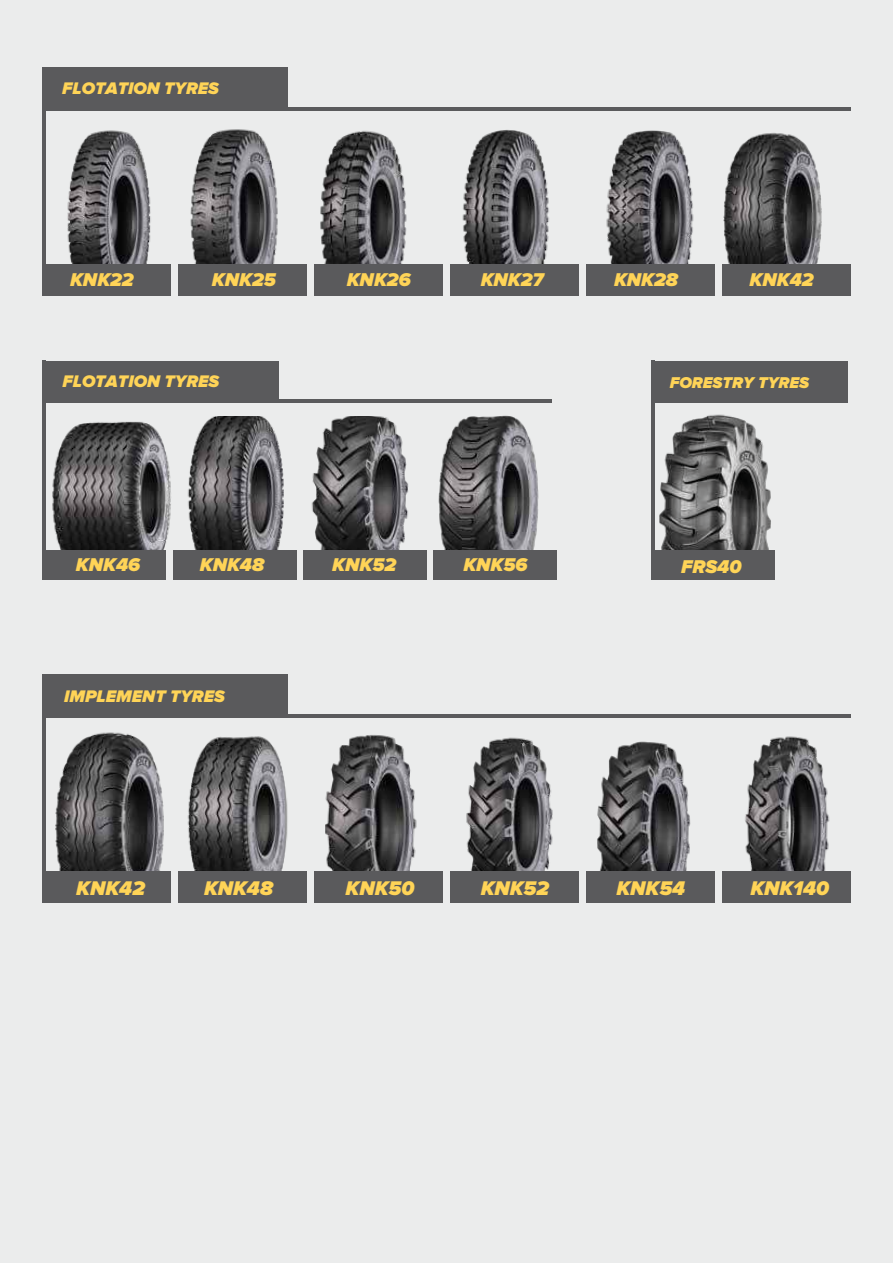
<style>
.page{position:relative;width:893px;height:1263px;background:#ebecec}
.page>*{position:absolute;margin:0;border:0;box-sizing:border-box;transform-origin:0 0}
.t1{font:italic 900 20.55px "Proxima Nova";color:#ffd457}
.t2{font:italic 900 19.2px "Proxima Nova";color:#ffd457}
.t3{font:italic 900 17.4px "Proxima Nova";color:#ffd457}
.t4{font:italic 900 16.2px "Proxima Nova";color:#ffd457}
</style>
<div class="page">
<img style="left:654px;top:404px;width:117px;height:146px">
<img style="left:326px;top:735px;width:100px;height:137px">
<img style="left:450px;top:737px;width:121px;height:135px">
<img style="left:596px;top:741px;width:114px;height:131px">
<img style="left:725px;top:736px;width:116px;height:136px">
<img style="left:187px;top:736px;width:108px;height:136px">
<img style="left:46px;top:732px;width:125px;height:140px">
<img style="left:190px;top:129px;width:88px;height:135px">
<img style="left:320px;top:130px;width:87px;height:134px">
<img style="left:462px;top:130px;width:87px;height:134px">
<img style="left:67px;top:130px;width:84px;height:134px">
<img style="left:606px;top:130px;width:88px;height:134px">
<img style="left:723px;top:133px;width:99px;height:131px">
<div style="left:44px;top:67px;width:244px;height:43px;background:#5a5a5c"></div>
<div style="left:43px;top:264px;width:128px;height:32px;background:#5a5a5c"></div>
<div style="left:178px;top:264px;width:129px;height:32px;background:#5a5a5c"></div>
<div style="left:314px;top:264px;width:129px;height:32px;background:#5a5a5c"></div>
<div style="left:450px;top:264px;width:129px;height:32px;background:#5a5a5c"></div>
<div style="left:586px;top:264px;width:128px;height:32px;background:#5a5a5c"></div>
<div style="left:722px;top:264px;width:128px;height:32px;background:#5a5a5c"></div>
<hr style="left:155px;top:107px;width:266px;height:3px;background:#5a5a5c">
<hr style="left:347px;top:107px;width:267px;height:3px;background:#5a5a5c">
<hr style="left:584px;top:107px;width:266px;height:3px;background:#5a5a5c">
<hr style="left:43px;top:67px;width:3px;height:229px;background:#5a5a5c">
<img style="left:187px;top:416px;width:97px;height:134px">
<img style="left:311px;top:416px;width:98px;height:134px">
<img style="left:438px;top:415px;width:101px;height:135px">
<img style="left:52px;top:421px;width:119px;height:129px">
<div style="left:44px;top:361px;width:234px;height:41px;background:#5a5a5c"></div>
<hr style="left:150px;top:399px;width:256px;height:3px;background:#5a5a5c">
<hr style="left:387px;top:399px;width:165px;height:3px;background:#5a5a5c">
<hr style="left:43px;top:361px;width:3px;height:219px;background:#5a5a5c">
<div style="left:43px;top:550px;width:123px;height:30px;background:#5a5a5c"></div>
<div style="left:173px;top:550px;width:123px;height:30px;background:#5a5a5c"></div>
<div style="left:303px;top:550px;width:124px;height:30px;background:#5a5a5c"></div>
<div style="left:433px;top:550px;width:124px;height:30px;background:#5a5a5c"></div>
<div style="left:653px;top:361px;width:195px;height:41px;background:#5a5a5c"></div>
<div style="left:651px;top:550px;width:124px;height:30px;background:#5a5a5c"></div>
<hr style="left:651px;top:361px;width:3px;height:219px;background:#5a5a5c">
<div style="left:44px;top:674px;width:244px;height:44px;background:#5a5a5c"></div>
<div style="left:43px;top:872px;width:128px;height:31px;background:#5a5a5c"></div>
<div style="left:178px;top:872px;width:129px;height:31px;background:#5a5a5c"></div>
<div style="left:314px;top:872px;width:129px;height:31px;background:#5a5a5c"></div>
<div style="left:450px;top:872px;width:129px;height:31px;background:#5a5a5c"></div>
<div style="left:586px;top:872px;width:128px;height:31px;background:#5a5a5c"></div>
<div style="left:722px;top:872px;width:128px;height:31px;background:#5a5a5c"></div>
<hr style="left:155px;top:714px;width:266px;height:4px;background:#5a5a5c">
<hr style="left:347px;top:714px;width:267px;height:4px;background:#5a5a5c">
<hr style="left:584px;top:714px;width:266px;height:4px;background:#5a5a5c">
<hr style="left:43px;top:674px;width:3px;height:229px;background:#5a5a5c">
<p class="t3" style="left:62px;top:80px;width:158px">FLOTATION TYRES</p>
<p class="t2" style="left:70px;top:271px;width:65px">KNK22</p>
<p class="t2" style="left:212px;top:271px;width:65px">KNK25</p>
<p class="t2" style="left:347px;top:271px;width:65px">KNK26</p>
<p class="t2" style="left:481px;top:271px;width:64px">KNK27</p>
<p class="t2" style="left:614px;top:271px;width:65px">KNK28</p>
<p class="t2" style="left:750px;top:271px;width:66px">KNK42</p>
<p class="t3" style="left:62px;top:373px;width:158px">FLOTATION TYRES</p>
<p class="t4" style="left:670px;top:375px;width:141px">FORESTRY TYRES</p>
<p class="t2" style="left:76px;top:556px;width:66px">KNK46</p>
<p class="t2" style="left:200px;top:556px;width:66px">KNK48</p>
<p class="t2" style="left:332px;top:556px;width:65px">KNK52</p>
<p class="t2" style="left:463px;top:556px;width:66px">KNK56</p>
<p class="t2" style="left:681px;top:558px;width:62px">FRS40</p>
<p class="t3" style="left:64px;top:688px;width:162px">IMPLEMENT TYRES</p>
<p class="t1" style="left:76px;top:878px;width:70px">KNK42</p>
<p class="t1" style="left:204px;top:878px;width:70px">KNK48</p>
<p class="t1" style="left:346px;top:878px;width:70px">KNK50</p>
<p class="t1" style="left:481px;top:878px;width:70px">KNK52</p>
<p class="t1" style="left:616px;top:878px;width:70px">KNK54</p>
<p class="t1" style="left:750px;top:878px;width:80px">KNK140</p>
</div>
